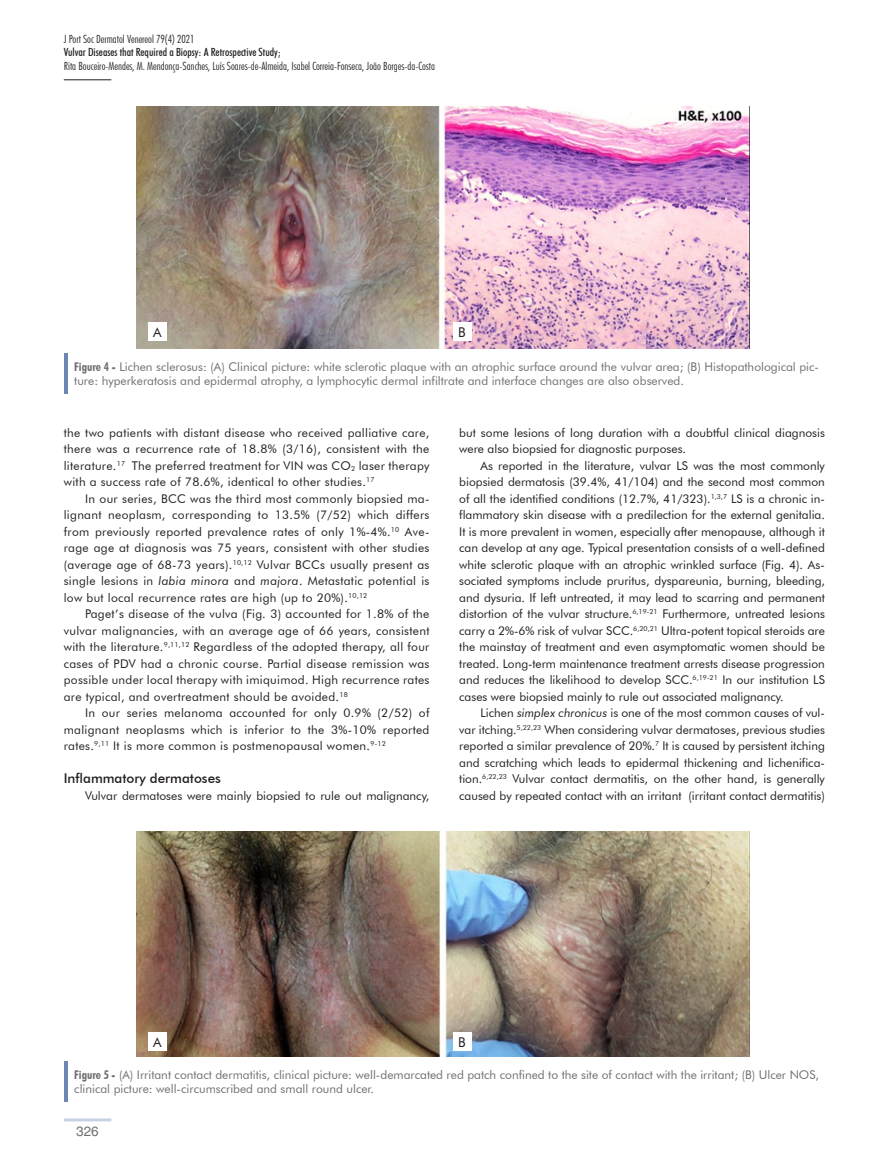
<style>
.page{position:relative;width:893px;height:1170px;background:#fff}
.page>*{position:absolute;margin:0;border:0;box-sizing:border-box;transform-origin:0 0}
.t1{font:500 13.5px "Futura BT";color:#231f20}
.t2{font:13.5px "Futura BT";color:#231f20}
.t3{font:13.5px "Helvetica LT Std";color:#6d6f71}
.t4{font:12px/16.5px "Futura BT";color:#231f20;text-align:justify}
.t5{font:12px/14.4px "Futura BT";color:#6d6f71}
.t6{font:300 condensed 11.25px "Futura BT";color:#231f20}
.t7{font:500 condensed 11.25px "Futura BT";color:#231f20}
.s1{font-weight:700;font-stretch:condensed}
.s2{font-style:italic}
</style>
<div class="page">
<hr style="left:64px;top:1118px;width:47px;height:3px;background:#c8d0e3">
<hr style="left:64px;top:79px;width:47px;height:1px;background:#231f20">
<hr style="left:64px;top:353px;width:4px;height:41px;background:#6c87b2">
<img style="left:136px;top:106px;width:613px;height:243px">
<div style="left:148px;top:322px;width:19px;height:19px;background:#fff"></div>
<div style="left:453px;top:322px;width:18px;height:19px;background:#fff"></div>
<hr style="left:64px;top:1061px;width:4px;height:40px;background:#6c87b2">
<img style="left:136px;top:831px;width:613px;height:225px">
<div style="left:148px;top:1032px;width:19px;height:19px;background:#fff"></div>
<div style="left:453px;top:1032px;width:18px;height:19px;background:#fff"></div>
<p class="t6" style="left:64px;top:32px;width:132px">J Port Soc Dermatol Venereol 79(4) 2021</p>
<p class="t7" style="left:64px;top:46px;width:219px">Vulvar Diseases that Required a Biopsy: A Retrospective Study;</p>
<p class="t6" style="left:64px;top:59px;width:373px">Rita Bouceiro-Mendes, M. Mendonça-Sanches, Luís Soares-de-Almeida, Isabel Correia-Fonseca, João Borges-da-Costa</p>
<p class="t2" style="left:153px;top:324px;width:10px">A</p>
<p class="t2" style="left:458px;top:324px;width:9px">B</p>
<p class="t5" style="left:74px;top:359px;width:746px"><span class="s1">Figure 4 -</span> Lichen sclerosus: (A) Clinical picture: white sclerotic plaque with an atrophic surface around the vulvar area; (B) Histopathological pic&shy;ture: hyperkeratosis and epidermal atrophy, a lymphocytic dermal infiltrate and interface changes are also observed.</p>
<p class="t4" style="left:64px;top:424px;width:367px">the two patients with distant disease who received palliative care, there was a recurrence rate of 18.8% (3/16), consistent with the literature.<sup>17</sup> The preferred treatment for VIN was CO<sub>2</sub> laser therapy with a success rate of 78.6%, identical to other studies.<sup>17</sup></p>
<p class="t4" style="left:64px;top:490px;width:367px;text-indent:21px">In our series, BCC was the third most commonly biopsied ma&shy;lignant neoplasm, corresponding to 13.5% (7/52) which differs from previously reported prevalence rates of only 1%-4%.<sup>10</sup> Ave&shy;rage age at diagnosis was 75 years, consistent with other studies (average age of 68-73 years).<sup>10,12</sup> Vulvar BCCs usually present as single lesions in <span class="s2">labia minora</span> and <span class="s2">majora</span>. Metastatic potential is low but local recurrence rates are high (up to 20%).<sup>10,12</sup></p>
<p class="t4" style="left:64px;top:605px;width:367px;text-indent:21px">Paget’s disease of the vulva (Fig. 3) accounted for 1.8% of the vulvar malignancies, with an average age of 66 years, consistent with the literature.<sup>9,11,12</sup> Regardless of the adopted therapy, all four cases of PDV had a chronic course. Partial disease remission was possible under local therapy with imiquimod. High recurrence rates are typical, and overtreatment should be avoided.<sup>18</sup></p>
<p class="t4" style="left:64px;top:704px;width:367px;text-indent:21px">In our series melanoma accounted for only 0.9% (2/52) of malignant neoplasms which is inferior to the 3%-10% reported rates.<sup>9,11</sup> It is more common is postmenopausal women.<sup>9-12</sup></p>
<p class="t1" style="left:64px;top:770px;width:159px">Inflammatory dermatoses</p>
<p class="t4" style="left:85px;top:787px;width:346px">Vulvar dermatoses were mainly biopsied to rule out malignancy,</p>
<p class="t4" style="left:459px;top:424px;width:367px">but some lesions of long duration with a doubtful clinical diagnosis were also biopsied for diagnostic purposes.</p>
<p class="t4" style="left:459px;top:457px;width:367px;text-indent:21px">As reported in the literature, vulvar LS was the most commonly biopsied dermatosis (39.4%, 41/104) and the second most common of all the identified conditions (12.7%, 41/323).<sup>1,3,7</sup> LS is a chronic in&shy;flammatory skin disease with a predilection for the external genitalia.<br>It is more prevalent in women, especially after menopause, although it can develop at any age. Typical presentation consists of a well-defined white sclerotic plaque with an atrophic wrinkled surface (Fig. 4). As&shy;sociated symptoms include pruritus, dyspareunia, burning, bleeding, and dysuria. If left untreated, it may lead to scarring and permanent distortion of the vulvar structure.<sup>6,19-21</sup> Furthermore, untreated lesions carry a 2%-6% risk of vulvar SCC.<sup>6,20,21</sup> Ultra-potent topical steroids are the mainstay of treatment and even asymptomatic women should be treated. Long-term maintenance treatment arrests disease progression and reduces the likelihood to develop SCC.<sup>6,19-21</sup> In our institution LS cases were biopsied mainly to rule out associated malignancy.</p>
<p class="t4" style="left:459px;top:704px;width:367px;text-indent:21px">Lichen <span class="s2">simplex chronicus</span> is one of the most common causes of vul&shy;var itching.<sup>5,22,23</sup> When considering vulvar dermatoses, previous studies reported a similar prevalence of 20%.<sup>7</sup> It is caused by persistent itching and scratching which leads to epidermal thickening and lichenifica&shy;tion.<sup>6,22,23</sup> Vulvar contact dermatitis, on the other hand, is generally caused by repeated contact with an irritant (irritant contact dermatitis)</p>
<p class="t2" style="left:153px;top:1033px;width:10px">A</p>
<p class="t2" style="left:458px;top:1033px;width:9px">B</p>
<p class="t5" style="left:74px;top:1067px;width:746px"><span class="s1">Figure 5 -</span> (A) Irritant contact dermatitis, clinical picture: well-demarcated red patch confined to the site of contact with the irritant; (B) Ulcer NOS, clinical picture: well-circumscribed and small round ulcer.</p>
<p class="t3" style="left:76px;top:1123px;width:24px">326</p>
</div>
